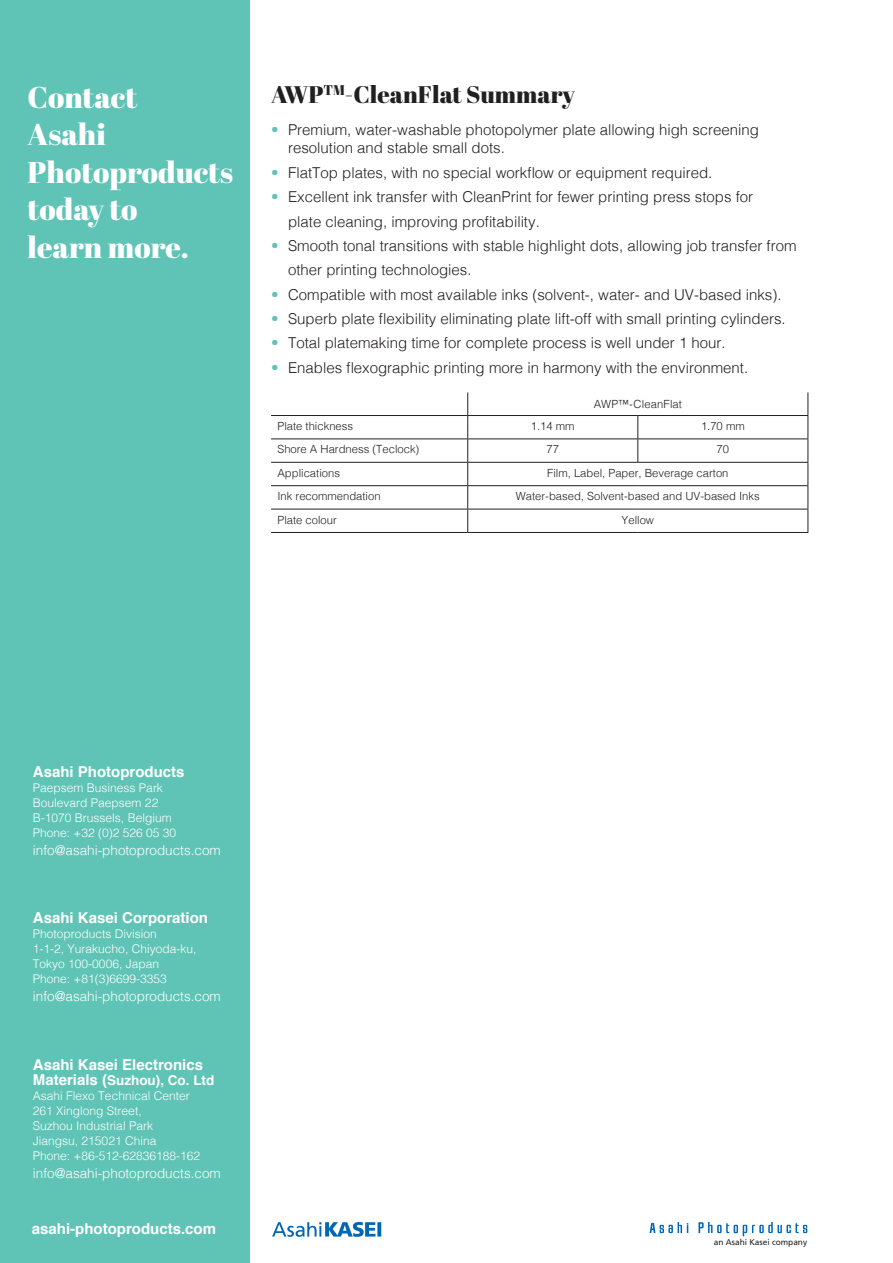
<style>
.page{position:relative;width:893px;height:1263px;background:#fff}
.page>*{position:absolute;margin:0;border:0;box-sizing:border-box;transform-origin:0 0}
.t1{font:30px/37.5px "Abril Fatface";color:#fff}
.t2{font:24px "Abril Fatface";color:#231f20}
.text{font:300 15px/18px "Helvetica";color:#231f20}
.t3{font:700 15px "Helvetica";color:#fff}
.t4{font:300 13.5px "Helvetica";color:#fff}
.t5{font:700 13.5px "Helvetica";color:#fff}
.t6{font:300 12px/15px "Helvetica";color:#fff}
.t7{font:300 11.25px "Helvetica";color:#231f20}
.t8{font:8.25px "Frutiger LT Std";color:#231f20}
.s1{color:#5fc4b6}
.s2{font-size:15px}
</style>
<div class="page">
<div style="left:0;top:0;width:250px;height:1263px;background:#5fc4b6"></div>
<svg style="left:272px;top:1222px;width:109px;height:15px"></svg>
<svg style="left:650px;top:1223px;width:38px;height:10px"></svg>
<svg style="left:698px;top:1223px;width:109px;height:13px"></svg>
<hr style="left:271px;top:415px;width:197px;height:1px;background:#231f20">
<hr style="left:468px;top:415px;width:170px;height:1px;background:#231f20">
<hr style="left:638px;top:415px;width:170px;height:1px;background:#231f20">
<hr style="left:271px;top:438px;width:197px;height:1px;background:#231f20">
<hr style="left:468px;top:438px;width:170px;height:1px;background:#231f20">
<hr style="left:638px;top:438px;width:170px;height:1px;background:#231f20">
<svg style="left:637px;top:416px;width:1px;height:46px"></svg>
<hr style="left:271px;top:462px;width:197px;height:1px;background:#231f20">
<hr style="left:468px;top:462px;width:170px;height:1px;background:#231f20">
<hr style="left:638px;top:462px;width:170px;height:1px;background:#231f20">
<hr style="left:271px;top:485px;width:197px;height:1px;background:#231f20">
<hr style="left:468px;top:485px;width:170px;height:1px;background:#231f20">
<hr style="left:638px;top:485px;width:170px;height:1px;background:#231f20">
<hr style="left:271px;top:509px;width:197px;height:1px;background:#231f20">
<hr style="left:468px;top:509px;width:170px;height:1px;background:#231f20">
<svg style="left:467px;top:392px;width:1px;height:140px"></svg>
<hr style="left:638px;top:509px;width:170px;height:1px;background:#231f20">
<svg style="left:807px;top:392px;width:1px;height:140px"></svg>
<hr style="left:271px;top:532px;width:197px;height:1px;background:#231f20">
<hr style="left:468px;top:532px;width:170px;height:1px;background:#231f20">
<hr style="left:638px;top:532px;width:170px;height:1px;background:#231f20">
<p class="t1" style="left:28px;top:77px;width:207px">Contact<br>Asahi<br>Photoproducts today to<br>learn more.</p>
<p class="t2" style="left:271px;top:78px;width:305px">AWP<sup>TM</sup>-CleanFlat Summary</p>
<p class="text" style="left:288px;top:120px;width:472px;text-indent:-17px"><span class="s1">•</span> Premium, water-washable photopolymer plate allowing high screening resolution and stable small dots.</p>
<p class="text" style="left:271px;top:162px;width:443px"><span class="s1">•</span> FlatTop plates, with no special workflow or equipment required.</p>
<p class="text" style="left:271px;top:187px;width:484px"><span class="s1">•</span> Excellent ink transfer with CleanPrint for fewer printing press stops for</p>
<p class="text" style="left:288px;top:211px;width:253px">plate cleaning, improving profitability.</p>
<p class="text" style="left:271px;top:235px;width:527px"><span class="s1">•</span> Smooth tonal transitions with stable highlight dots, allowing job transfer from</p>
<p class="text" style="left:288px;top:260px;width:185px">other printing technologies.</p>
<p class="text" style="left:271px;top:284px;width:512px"><span class="s1">•</span> Compatible with most available inks (solvent-, water- and UV-based inks).</p>
<p class="text" style="left:271px;top:309px;width:516px"><span class="s1">•</span> Superb plate flexibility eliminating plate lift-off with small printing cylinders.</p>
<p class="text" style="left:271px;top:333px;width:456px"><span class="s1">•</span> Total platemaking time for complete process is well under 1 hour.</p>
<p class="text" style="left:271px;top:357px;width:479px"><span class="s1">•</span> Enables flexographic printing more in harmony with the environment.</p>
<p class="t7" style="left:594px;top:394px;width:90px">AWP™-CleanFlat</p>
<p class="t7" style="left:277px;top:416px;width:77px">Plate thickness</p>
<p class="t7" style="left:531px;top:416px;width:45px">1.14 mm</p>
<p class="t7" style="left:701px;top:416px;width:45px">1.70 mm</p>
<p class="t7" style="left:277px;top:440px;width:143px">Shore A Hardness (Teclock)</p>
<p class="t7" style="left:547px;top:440px;width:14px">77</p>
<p class="t7" style="left:717px;top:440px;width:14px">70</p>
<p class="t7" style="left:277px;top:463px;width:64px">Applications</p>
<p class="t7" style="left:547px;top:463px;width:183px">Film, Label, Paper, Beverage carton</p>
<p class="t7" style="left:277px;top:487px;width:105px">Ink recommendation</p>
<p class="t7" style="left:516px;top:487px;width:245px">Water-based, Solvent-based and UV-based Inks</p>
<p class="t7" style="left:277px;top:510px;width:61px">Plate colour</p>
<p class="t7" style="left:622px;top:510px;width:34px">Yellow</p>
<p class="t3" style="left:33px;top:760px;width:153px">Asahi Photoproducts</p>
<p class="t6" style="left:33px;top:780px;width:132px">Paepsem Business Park</p>
<p class="t6" style="left:33px;top:795px;width:127px">Boulevard Paepsem 22</p>
<p class="t6" style="left:33px;top:810px;width:140px">B-1070 Brussels, Belgium</p>
<p class="t6" style="left:33px;top:825px;width:145px">Phone: +32 (0)2 526 05 30</p>
<p class="t4" style="left:33px;top:839px;width:189px">info@asahi-photoproducts.com</p>
<p class="t3" style="left:33px;top:906px;width:177px">Asahi Kasei Corporation</p>
<p class="t6" style="left:33px;top:925px;width:126px">Photoproducts Division</p>
<p class="t6" style="left:33px;top:940px;width:165px">1-1-2, Yurakucho, Chiyoda-ku,</p>
<p class="t6" style="left:33px;top:955px;width:128px">Tokyo 100-0006, Japan</p>
<p class="t6" style="left:33px;top:970px;width:135px">Phone: +81(3)6699-3353</p>
<p class="t4" style="left:33px;top:985px;width:189px">info@asahi-photoproducts.com</p>
<p class="t3" style="left:33px;top:1052px;width:172px">Asahi Kasei Electronics</p>
<p class="t5" style="left:33px;top:1069px;width:183px"><span class="s2">Materials (</span>Suzhou), Co. Ltd</p>
<p class="t6" style="left:33px;top:1087px;width:158px">Asahi Flexo Technical Center<br>261 Xinglong Street,</p>
<p class="t6" style="left:33px;top:1117px;width:122px">Suzhou Industrial Park</p>
<p class="t6" style="left:33px;top:1132px;width:125px">Jiangsu, 215021 China</p>
<p class="t6" style="left:33px;top:1147px;width:169px">Phone: +86-512-62836188-162</p>
<p class="t4" style="left:33px;top:1161px;width:189px">info@asahi-photoproducts.com</p>
<p class="t3" style="left:32px;top:1216px;width:186px">asahi-photoproducts.com</p>
<p class="t8" style="left:714px;top:1238px;width:95px">an Asahi Kasei company</p>
</div>
